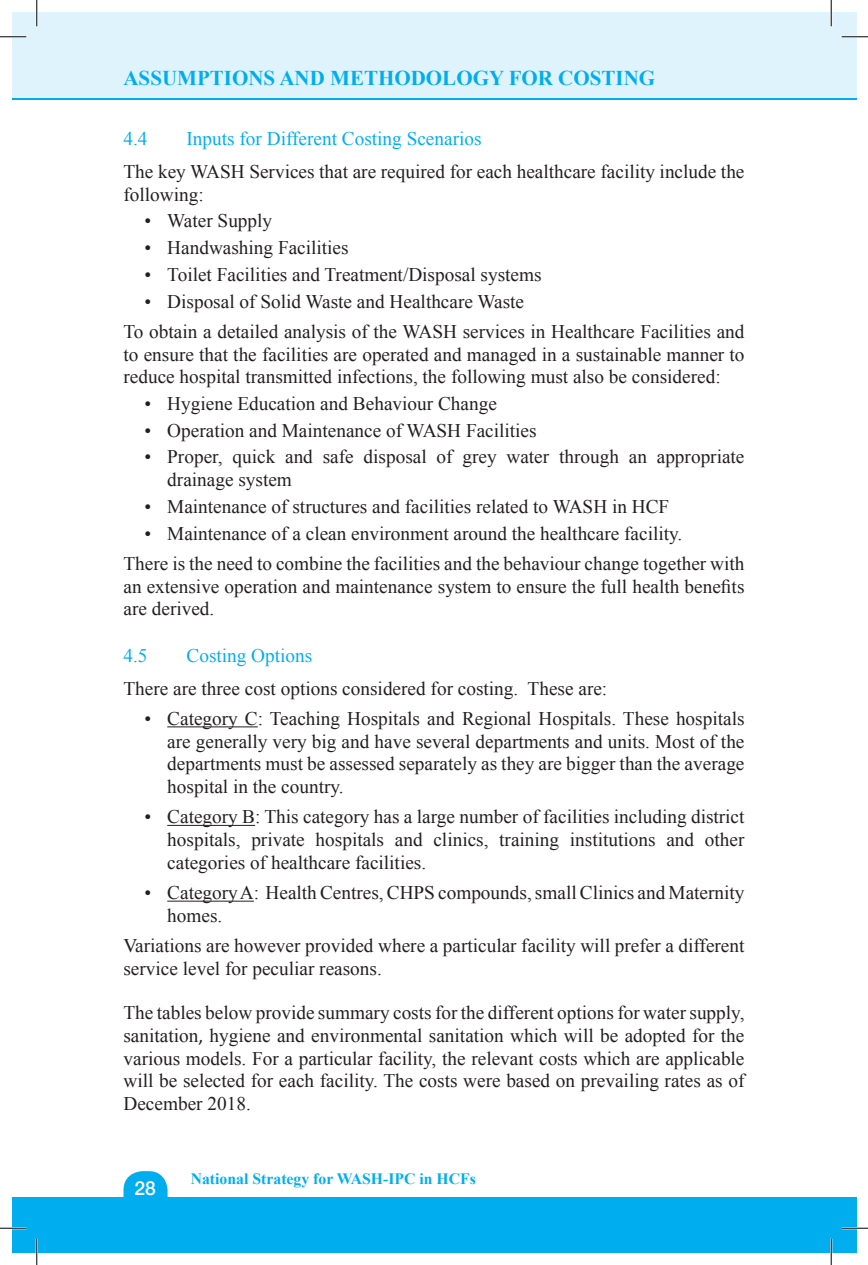
<style>
.page{position:relative;width:868px;height:1265px;background:#fff}
.page>*{position:absolute;margin:0;border:0;box-sizing:border-box;transform-origin:0 0}
.t1{font:700 21px "Times New Roman";color:#00aeef}
.t2{font:19.25px/22.8px "Times New Roman";color:#231f20}
.t3{font:19.25px "Times New Roman";color:#00aeef}
.t4{font:500 19.25px "Helvetica Neue";color:#fff}
.t5{font:700 15.75px "Times New Roman";color:#00aeef}
.s1{font-family:"Calibri"}
</style>
<div class="page">
<div style="left:12px;top:1197px;width:843px;height:55px;background:#00aeef"></div>
<hr style="left:12px;top:98px;width:843px;height:1px;background:#00aeef">
<div style="left:12px;top:12px;width:843px;height:86px;background:#dff3fc"></div>
<div style="left:123px;top:1170px;width:44px;height:50px;background:#00aeef;border-radius:19px"></div>
<hr style="left:167px;top:726px;width:91px;height:1px;background:#231f20">
<hr style="left:167px;top:824px;width:88px;height:1px;background:#231f20">
<hr style="left:167px;top:900px;width:87px;height:1px;background:#231f20">
<hr style="left:0;top:36px;width:26px;height:2px;background:#fff">
<hr style="left:841px;top:36px;width:26px;height:2px;background:#fff">
<hr style="left:0;top:1226px;width:26px;height:2px;background:#fff">
<hr style="left:841px;top:1226px;width:26px;height:2px;background:#fff">
<hr style="left:36px;top:0;width:2px;height:26px;background:#fff">
<hr style="left:36px;top:1238px;width:2px;height:26px;background:#fff">
<hr style="left:829px;top:0;width:3px;height:26px;background:#fff">
<hr style="left:829px;top:1238px;width:3px;height:26px;background:#fff">
<svg style="left:0;top:36px;width:26px;height:1px"></svg>
<svg style="left:841px;top:36px;width:26px;height:1px"></svg>
<svg style="left:0;top:1227px;width:26px;height:1px"></svg>
<svg style="left:841px;top:1227px;width:26px;height:1px"></svg>
<svg style="left:36px;top:0;width:1px;height:26px"></svg>
<svg style="left:36px;top:1238px;width:1px;height:26px"></svg>
<svg style="left:830px;top:0;width:1px;height:26px"></svg>
<svg style="left:830px;top:1238px;width:1px;height:26px"></svg>
<p class="t1" style="left:123px;top:64px;width:533px">ASSUMPTIONS AND METHODOLOGY FOR COSTING</p>
<p class="t3" style="left:123px;top:126px;width:26px">4.4</p>
<p class="t3" style="left:186px;top:126px;width:296px">Inputs for Different Costing Scenarios</p>
<p class="t2" style="left:123px;top:160px;width:622px">The key WASH Services that are required for each healthcare facility include the following:</p>
<p class="t2" style="left:144px;top:209px;width:129px">• Water Supply</p>
<p class="t2" style="left:144px;top:236px;width:206px">• Handwashing Facilities</p>
<p class="t2" style="left:144px;top:262px;width:398px">• Toilet Facilities and Treatment/Disposal systems</p>
<p class="t2" style="left:123px;top:286px;width:622px;line-height:30.1px;text-indent:21px">• Disposal of Solid Waste and Healthcare Waste<br>To obtain a detailed analysis of the WASH services in Healthcare Facilities and</p>
<p class="t2" style="left:123px;top:342px;width:622px">to ensure that the facilities are operated and managed in a sustainable manner to reduce hospital transmitted infections, the following must also be considered:</p>
<p class="t2" style="left:144px;top:392px;width:354px">• Hygiene Education and Behaviour Change</p>
<p class="t2" style="left:144px;top:418px;width:393px">• Operation and Maintenance of WASH Facilities</p>
<p class="t2" style="left:167px;top:445px;width:578px;text-indent:-23px">• Proper, quick and safe disposal of grey water through an appropriate drainage system</p>
<p class="t2" style="left:144px;top:494px;width:526px">• Maintenance of structures and facilities related to WASH in HCF</p>
<p class="t2" style="left:123px;top:517px;width:622px;line-height:30.1px;text-indent:21px">• Maintenance of a clean environment around the healthcare facility.<br>There is the need to combine the facilities and the behaviour change together with</p>
<p class="t2" style="left:123px;top:574px;width:622px">an extensive operation and maintenance system to ensure the full health benefits are derived.</p>
<p class="t3" style="left:123px;top:642px;width:26px">4.5</p>
<p class="t3" style="left:186px;top:642px;width:127px">Costing Options</p>
<p class="t2" style="left:123px;top:676px;width:485px">There are three cost options considered for costing. These are:</p>
<p class="t2" style="left:167px;top:706px;width:578px;text-align:justify;text-indent:-23px">• Category C: Teaching Hospitals and Regional Hospitals. These hospitals are generally very big and have several departments and units. Most of the departments must be assessed separately as they are bigger than the average hospital in the country.</p>
<p class="t2" style="left:167px;top:805px;width:578px;text-align:justify;text-indent:-23px">• Category B: This category has a large number of facilities including district hospitals, private hospitals and clinics, training institutions and other categories of healthcare facilities.</p>
<p class="t2" style="left:167px;top:880px;width:578px;text-indent:-23px">• Category A: Health Centres, CHPS compounds, small Clinics and Maternity homes.</p>
<p class="t2" style="left:123px;top:933px;width:622px">Variations are however provided where a particular facility will prefer a different service level for peculiar reasons.</p>
<p class="t2" style="left:123px;top:1000px;width:622px;text-align:justify">The tables below provide summary costs for the different options for water supply, sanitation<span class="s1">,</span> hygiene and environmental sanitation which will be adopted for the various models. For a particular facility, the relevant costs which are applicable will be selected for each facility. The costs were based on prevailing rates as of December 2018.</p>
<p class="t4" style="left:134px;top:1172px;width:23px">28</p>
<p class="t5" style="left:191px;top:1167px;width:287px">National Strategy for WASH-IPC in HCFs</p>
</div>
